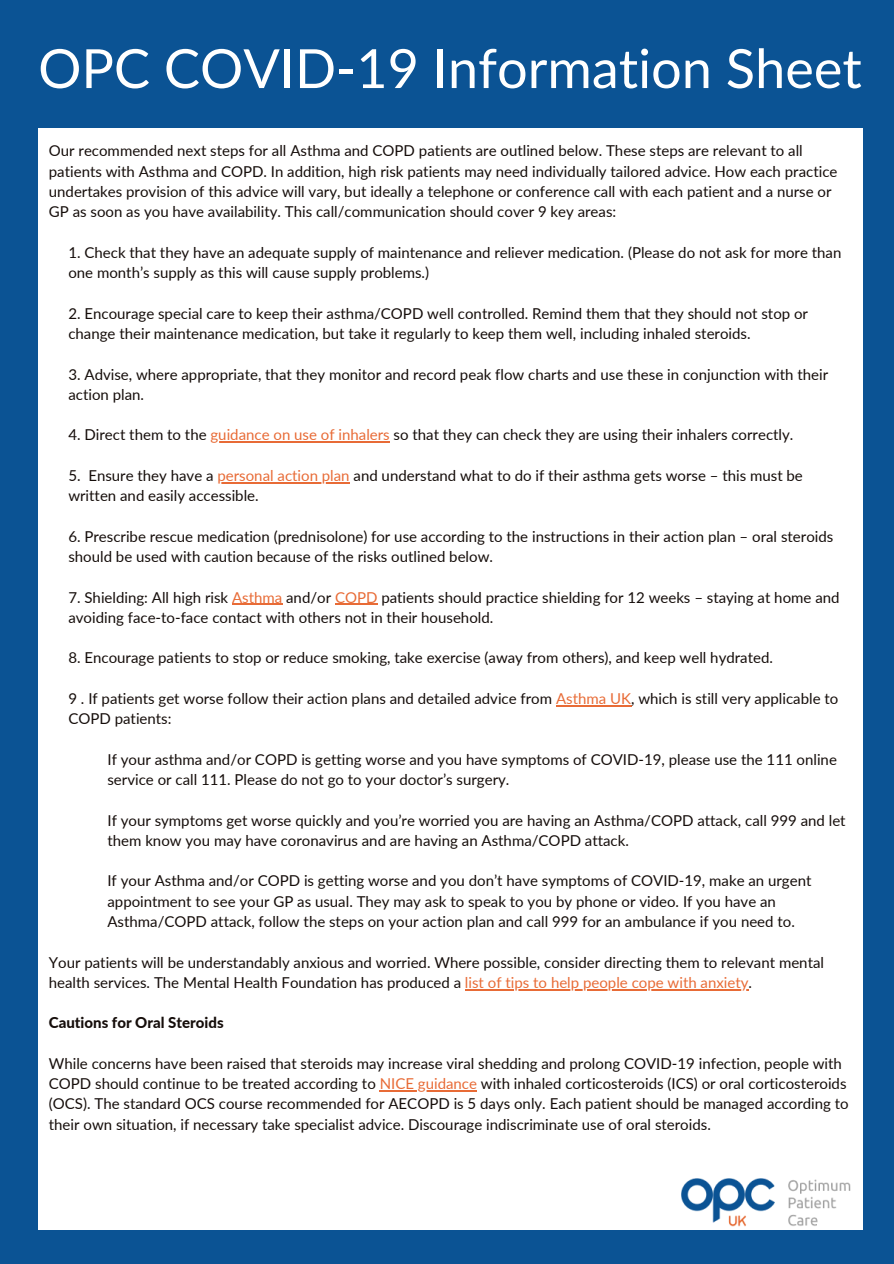
<style>
.page{position:relative;width:894px;height:1264px;background:#fff}
.page>*{position:absolute;margin:0;border:0;box-sizing:border-box;transform-origin:0 0}
.t1{font:54px "Lato";color:#fff}
.t2{font:15px/20.2px "Lato";color:#150d0a}
.t3{font:800 15px "Lato";color:#150d0a}
.s1{color:#e86b36}
</style>
<div class="page">
<div style="left:0;top:0;width:893px;height:1263px;background:#0b5394"></div>
<div style="left:38px;top:128px;width:824px;height:1101px;background:#fff"></div>
<img style="left:681px;top:1178px;width:169px;height:48px">
<hr style="left:210px;top:441px;width:179px;height:1px;background:#e86b36">
<hr style="left:217px;top:482px;width:132px;height:1px;background:#e86b36">
<hr style="left:232px;top:603px;width:50px;height:2px;background:#e86b36">
<hr style="left:335px;top:603px;width:42px;height:2px;background:#e86b36">
<hr style="left:556px;top:705px;width:75px;height:1px;background:#e86b36">
<hr style="left:465px;top:988px;width:283px;height:2px;background:#e86b36">
<hr style="left:379px;top:1090px;width:98px;height:1px;background:#e86b36">
<h1 class="t1" style="left:38px;top:35px;width:824px">OPC COVID-19 Information Sheet</h1>
<p class="t2" style="left:49px;top:140px;width:789px">Our recommended next steps for all Asthma and COPD patients are outlined below. These steps are relevant to all patients with Asthma and COPD. In addition, high risk patients may need individually tailored advice. How each practice undertakes provision of this advice will vary, but ideally a telephone or conference call with each patient and a nurse or GP as soon as you have availability. This call/communication should cover 9 key areas:</p>
<p class="t2" style="left:68px;top:242px;width:774px">1. Check that they have an adequate supply of maintenance and reliever medication. (Please do not ask for more than one month’s supply as this will cause supply problems.)</p>
<p class="t2" style="left:68px;top:303px;width:741px">2. Encourage special care to keep their asthma/COPD well controlled. Remind them that they should not stop or change their maintenance medication, but take it regularly to keep them well, including inhaled steroids.</p>
<p class="t2" style="left:68px;top:363px;width:761px">3. Advise, where appropriate, that they monitor and record peak flow charts and use these in conjunction with their action plan.</p>
<p class="t2" style="left:68px;top:424px;width:726px">4. Direct them to the <span class="s1">guidance on use of inhalers</span> so that they can check they are using their inhalers correctly.</p>
<p class="t2" style="left:68px;top:465px;width:735px">5. Ensure they have a <span class="s1">personal action plan</span> and understand what to do if their asthma gets worse – this must be written and easily accessible.</p>
<p class="t2" style="left:68px;top:526px;width:766px">6. Prescribe rescue medication (prednisolone) for use according to the instructions in their action plan – oral steroids should be used with caution because of the risks outlined below.</p>
<p class="t2" style="left:68px;top:586px;width:772px">7. Shielding: All high risk <span class="s1">Asthma</span> and/or <span class="s1">COPD</span> patients should practice shielding for 12 weeks – staying at home and avoiding face-to-face contact with others not in their household.</p>
<p class="t2" style="left:68px;top:647px;width:706px">8. Encourage patients to stop or reduce smoking, take exercise (away from others), and keep well hydrated.</p>
<p class="t2" style="left:68px;top:688px;width:771px">9 . If patients get worse follow their action plans and detailed advice from <span class="s1">Asthma UK</span>, which is still very applicable to<br>COPD patients:</p>
<p class="t2" style="left:107px;top:748px;width:730px">If your asthma and/or COPD is getting worse and you have symptoms of COVID-19, please use the 111 online service or call 111. Please do not go to your doctor’s surgery.</p>
<p class="t2" style="left:107px;top:809px;width:739px">If your symptoms get worse quickly and you’re worried you are having an Asthma/COPD attack, call 999 and let them know you may have coronavirus and are having an Asthma/COPD attack.</p>
<p class="t2" style="left:107px;top:870px;width:705px">If your Asthma and/or COPD is getting worse and you don’t have symptoms of COVID-19, make an urgent appointment to see your GP as usual. They may ask to speak to you by phone or video. If you have an<br>Asthma/COPD attack, follow the steps on your action plan and call 999 for an ambulance if you need to.</p>
<p class="t2" style="left:49px;top:951px;width:776px">Your patients will be understandably anxious and worried. Where possible, consider directing them to relevant mental health services. The Mental Health Foundation has produced a <span class="s1">list of tips to help people cope with anxiety</span>.</p>
<p class="t3" style="left:49px;top:1013px;width:176px">Cautions for Oral Steroids</p>
<p class="t2" style="left:49px;top:1052px;width:801px">While concerns have been raised that steroids may increase viral shedding and prolong COVID-19 infection, people with COPD should continue to be treated according to <span class="s1">NICE guidance</span> with inhaled corticosteroids (ICS) or oral corticosteroids (OCS). The standard OCS course recommended for AECOPD is 5 days only. Each patient should be managed according to their own situation, if necessary take specialist advice. Discourage indiscriminate use of oral steroids.</p>
</div>
